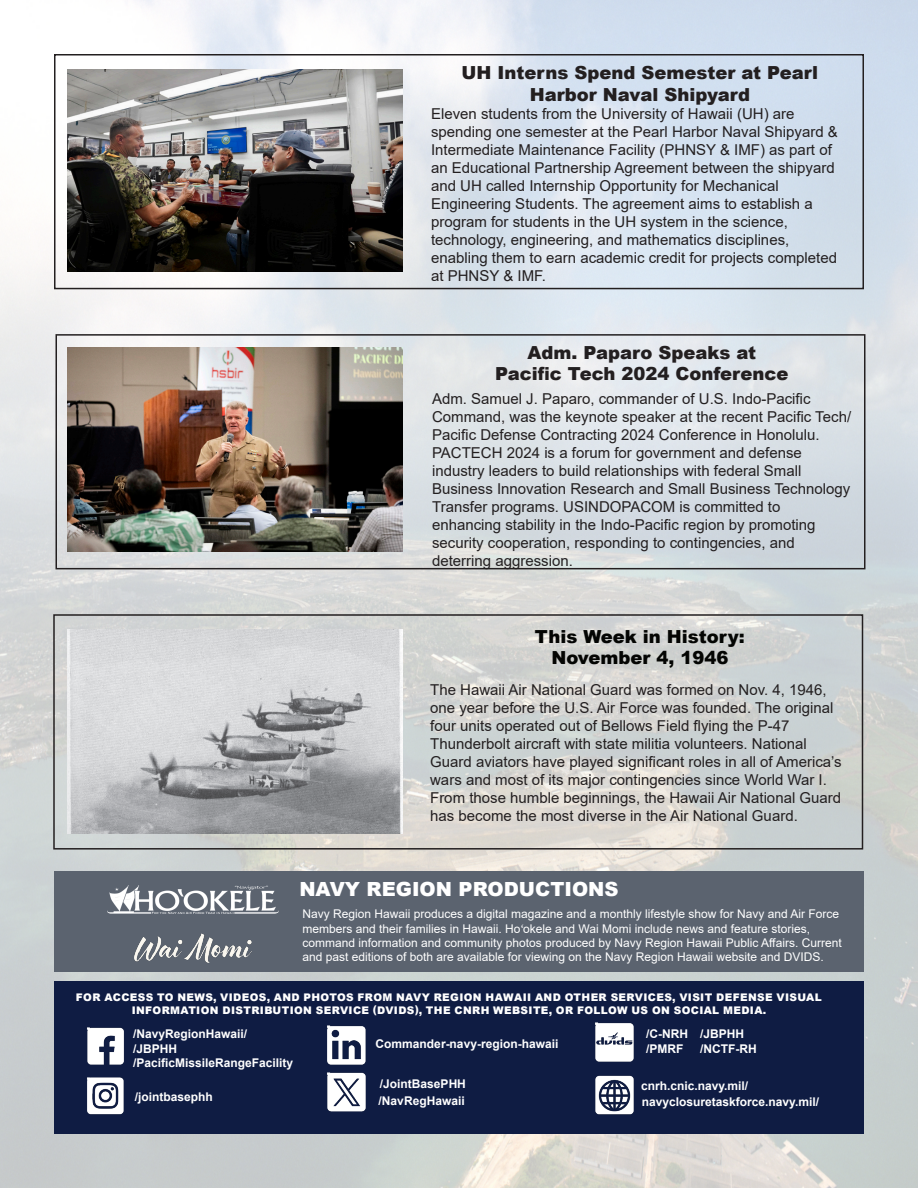
<style>
.page{position:relative;width:918px;height:1188px;background:#fff}
.page>*{position:absolute;margin:0;border:0;box-sizing:border-box;transform-origin:0 0}
.t1{font:900 19.5px "Arial";color:#fff}
.t2{font:900 18px "Arial";color:#231f20}
.t3{font:900 18px "Arial";color:#040503}
.t4{font:15px/18px "Arial";color:#231f20}
.t5{font:12px/14.4px "Arial";color:#fff}
.t6{font:700 12px "Arial";color:#fff}
.t7{font:900 10.5px "Arial";letter-spacing:.035em;color:#fff}
.s1{font-family:"Bookman Old Style"}
</style>
<div class="page">
<img style="left:0;top:0;width:918px;height:1188px">
<div style="left:54px;top:981px;width:810px;height:153px;background:#0f1c43"></div>
<img style="left:87px;top:1027px;width:37px;height:38px">
<img style="left:87px;top:1077px;width:37px;height:38px">
<img style="left:327px;top:1025px;width:39px;height:40px">
<img style="left:327px;top:1072px;width:39px;height:40px">
<img style="left:595px;top:1075px;width:39px;height:39px">
<img style="left:595px;top:1022px;width:39px;height:40px">
<div style="left:53px;top:614px;width:810px;height:236px;border:2px solid #231f20"></div>
<img style="left:68px;top:630px;width:334px;height:204px">
<div style="left:54px;top:871px;width:810px;height:101px;background:#5b636f"></div>
<img style="left:107px;top:886px;width:172px;height:28px">
<img style="left:134px;top:933px;width:118px;height:30px">
<div style="left:56px;top:334px;width:810px;height:235px;border:2px solid #231f20"></div>
<img style="left:68px;top:347px;width:334px;height:204px">
<div style="left:54px;top:54px;width:810px;height:235px;border:2px solid #231f20"></div>
<img style="left:68px;top:70px;width:334px;height:202px">
<p class="t2" style="left:462px;top:60px;width:358px">UH Interns Spend Semester at Pearl</p>
<p class="t2" style="left:530px;top:82px;width:222px">Harbor Naval Shipyard</p>
<p class="t4" style="left:431px;top:105px;width:365px">Eleven students from the University of Hawaii (UH) are</p>
<p class="t4" style="left:431px;top:123px;width:408px">spending one semester at the Pearl Harbor Naval Shipyard &amp; Intermediate Maintenance Facility (PHNSY &amp; IMF) as part of an Educational Partnership Agreement between the shipyard and UH called Internship Opportunity for Mechanical</p>
<p class="t4" style="left:431px;top:195px;width:383px">Engineering Students. The agreement aims to establish a</p>
<p class="t4" style="left:431px;top:213px;width:358px">program for students in the UH system in the science,</p>
<p class="t4" style="left:431px;top:231px;width:360px">technology, engineering, and mathematics disciplines,</p>
<p class="t4" style="left:431px;top:249px;width:408px">enabling them to earn academic credit for projects completed at PHNSY &amp; IMF.</p>
<p class="t2" style="left:527px;top:339px;width:230px">Adm. Paparo Speaks at</p>
<p class="t2" style="left:495px;top:361px;width:295px">Pacific Tech 2024 Conference</p>
<p class="t4" style="left:432px;top:389px;width:380px">Adm. Samuel J. Paparo, commander of U.S. Indo-Pacific</p>
<p class="t4" style="left:432px;top:407px;width:421px">Command, was the keynote speaker at the recent Pacific Tech/<br>Pacific Defense Contracting 2024 Conference in Honolulu.<br>PACTECH 2024 is a forum for government and defense</p>
<p class="t4" style="left:432px;top:461px;width:371px">industry leaders to build relationships with federal Small</p>
<p class="t4" style="left:432px;top:479px;width:420px">Business Innovation Research and Small Business Technology<br>Transfer programs. USINDOPACOM is committed to</p>
<p class="t4" style="left:432px;top:515px;width:385px">enhancing stability in the Indo-Pacific region by promoting</p>
<p class="t4" style="left:432px;top:533px;width:364px">security cooperation, responding to contingencies, and</p>
<p class="t4" style="left:432px;top:551px;width:142px">deterring aggression.</p>
<p class="t3" style="left:535px;top:623px;width:212px">This Week in History:</p>
<p class="t3" style="left:551px;top:645px;width:178px">November 4, 1946</p>
<p class="t4" style="left:430px;top:681px;width:405px">The Hawaii Air National Guard was formed on Nov. 4, 1946, one year before the U.S. Air Force was founded. The original four units operated out of Bellows Field flying the P-47</p>
<p class="t4" style="left:430px;top:735px;width:413px">Thunderbolt aircraft with state militia volunteers. National Guard aviators have played significant roles in all of America’s wars and most of its major contingencies since World War I.<br>From those humble beginnings, the Hawaii Air National Guard has become the most diverse in the Air National Guard.</p>
<p class="t1" style="left:300px;top:875px;width:321px">NAVY REGION PRODUCTIONS</p>
<p class="t5" style="left:302px;top:907px;width:538px">Navy Region Hawaii produces a digital magazine and a monthly lifestyle show for Navy and Air Force members and their families in Hawaii. Ho<span class="s1">‘</span>okele and Wai Momi include news and feature stories,</p>
<p class="t5" style="left:302px;top:936px;width:541px">command information and community photos produced by Navy Region Hawaii Public Affairs. Current and past editions of both are available for viewing on the Navy Region Hawaii website and DVIDS.</p>
<p class="t7" style="left:76px;top:990px;width:747px">FOR ACCESS TO NEWS, VIDEOS, AND PHOTOS FROM NAVY REGION HAWAII AND OTHER SERVICES, VISIT DEFENSE VISUAL</p>
<p class="t7" style="left:132px;top:1002px;width:636px">INFORMATION DISTRIBUTION SERVICE (DVIDS), THE CNRH WEBSITE, OR FOLLOW US ON SOCIAL MEDIA.</p>
<p class="t6" style="left:133px;top:1026px;width:116px">/NavyRegionHawaii/</p>
<p class="t6" style="left:133px;top:1040px;width:46px">/JBPHH</p>
<p class="t6" style="left:133px;top:1054px;width:162px">/PacificMissileRangeFacility</p>
<p class="t6" style="left:135px;top:1088px;width:80px">/jointbasephh</p>
<p class="t6" style="left:646px;top:1026px;width:100px">/C-NRH /JBPHH</p>
<p class="t6" style="left:646px;top:1040px;width:39px">/PMRF</p>
<p class="t6" style="left:700px;top:1040px;width:58px">/NCTF-RH</p>
<p class="t6" style="left:376px;top:1036px;width:184px">Commander-navy-region-hawaii</p>
<p class="t6" style="left:380px;top:1075px;width:88px">/JointBasePHH</p>
<p class="t6" style="left:641px;top:1077px;width:109px">cnrh.cnic.navy.mil/</p>
<p class="t6" style="left:379px;top:1092px;width:88px">/NavRegHawaii</p>
<p class="t6" style="left:642px;top:1093px;width:179px">navyclosuretaskforce.navy.mil/</p>
</div>
